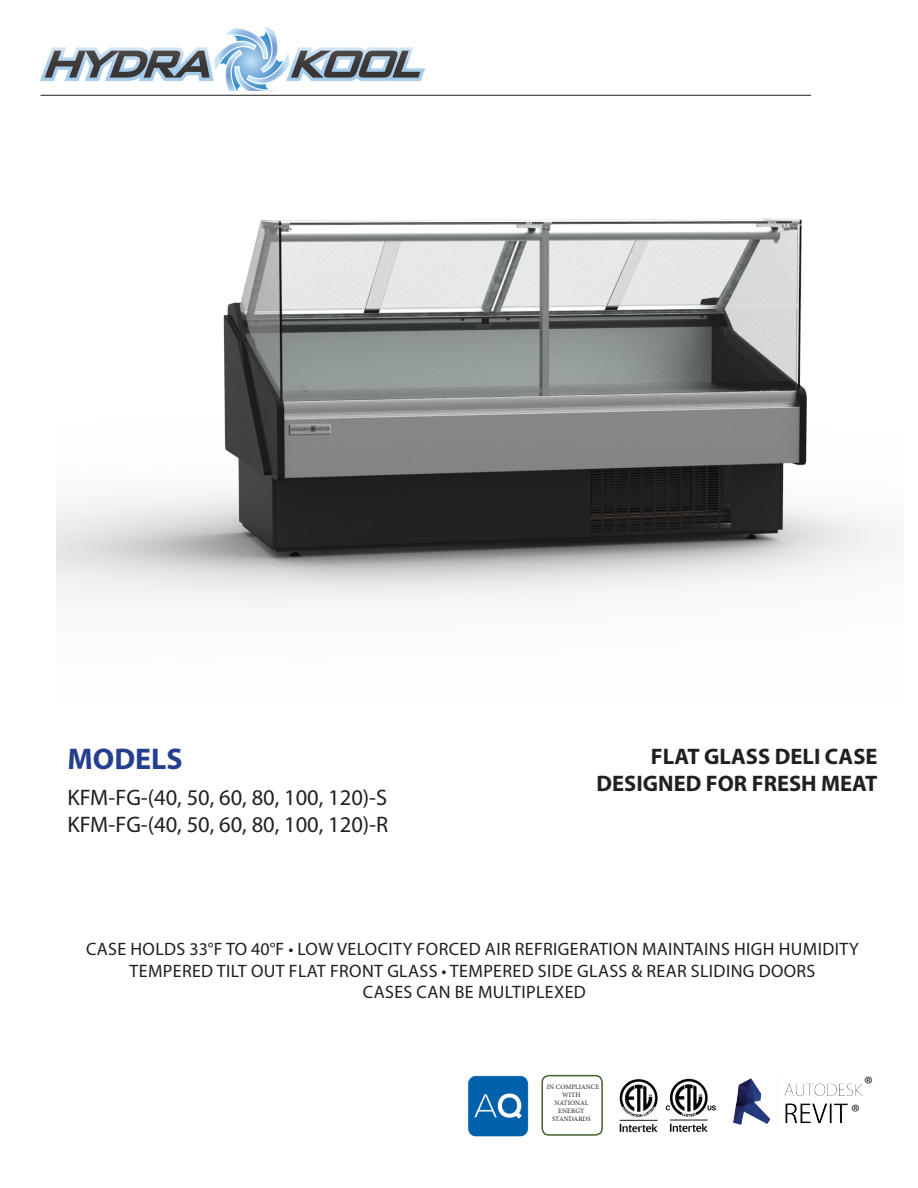
<style>
.page{position:relative;width:918px;height:1188px;background:#fff}
.page>*{position:absolute;margin:0;border:0;box-sizing:border-box;transform-origin:0 0}
.t1{font:700 30px "Myriad Pro";color:#253f8e}
.t2{font:22.5px "Myriad Pro";color:#231f20}
.t3{font:700 22.5px/27px "Myriad Pro";color:#231f20;text-align:right}
.t4{font:21px "Myriad Pro";color:#231f20}
.t5{font:18px "Myriad Pro";letter-spacing:.02em;color:#231f20}
.t6{font:6.75px/8.1px "Minion Pro";letter-spacing:.01em;color:#231f20;text-align:center}
</style>
<div class="page">
<img style="left:40px;top:27px;width:384px;height:64px">
<hr style="left:40px;top:95px;width:771px;height:1px;background:#231f20">
<img style="left:733px;top:1078px;width:129px;height:50px">
<img style="left:619px;top:1078px;width:97px;height:55px">
<img style="left:468px;top:1075px;width:61px;height:62px">
<div style="left:541px;top:1075px;width:62px;height:61px;border:2px solid #42602c;border-radius:7px"></div>
<img style="left:56px;top:218px;width:835px;height:383px">
<p class="t1" style="left:68px;top:742px;width:117px">MODELS</p>
<p class="t2" style="left:68px;top:785px;width:321px">KFM-FG-(40, 50, 60, 80, 100, 120)-S</p>
<p class="t2" style="left:68px;top:812px;width:322px">KFM-FG-(40, 50, 60, 80, 100, 120)-R</p>
<p class="t3" style="left:597px;top:743px;width:282px">FLAT GLASS DELI CASE<br>DESIGNED FOR FRESH MEAT</p>
<p class="t5" style="left:86px;top:939px;width:774px">CASE HOLDS 33°F TO 40°F • LOW VELOCITY FORCED AIR REFRIGERATION MAINTAINS HIGH HUMIDITY</p>
<p class="t5" style="left:130px;top:961px;width:687px">TEMPERED TILT OUT FLAT FRONT GLASS • TEMPERED SIDE GLASS &amp; REAR SLIDING DOORS</p>
<p class="t5" style="left:363px;top:982px;width:225px">CASES CAN BE MULTIPLEXED</p>
<p class="t6" style="left:547px;top:1083px;width:54px">IN COMPLIANCE<br>WITH<br>NATIONAL<br>ENERGY<br>STANDARDS</p>
<p class="t4" style="left:864px;top:1072px;width:10px">®</p>
<p class="t4" style="left:851px;top:1100px;width:10px">®</p>
</div>
